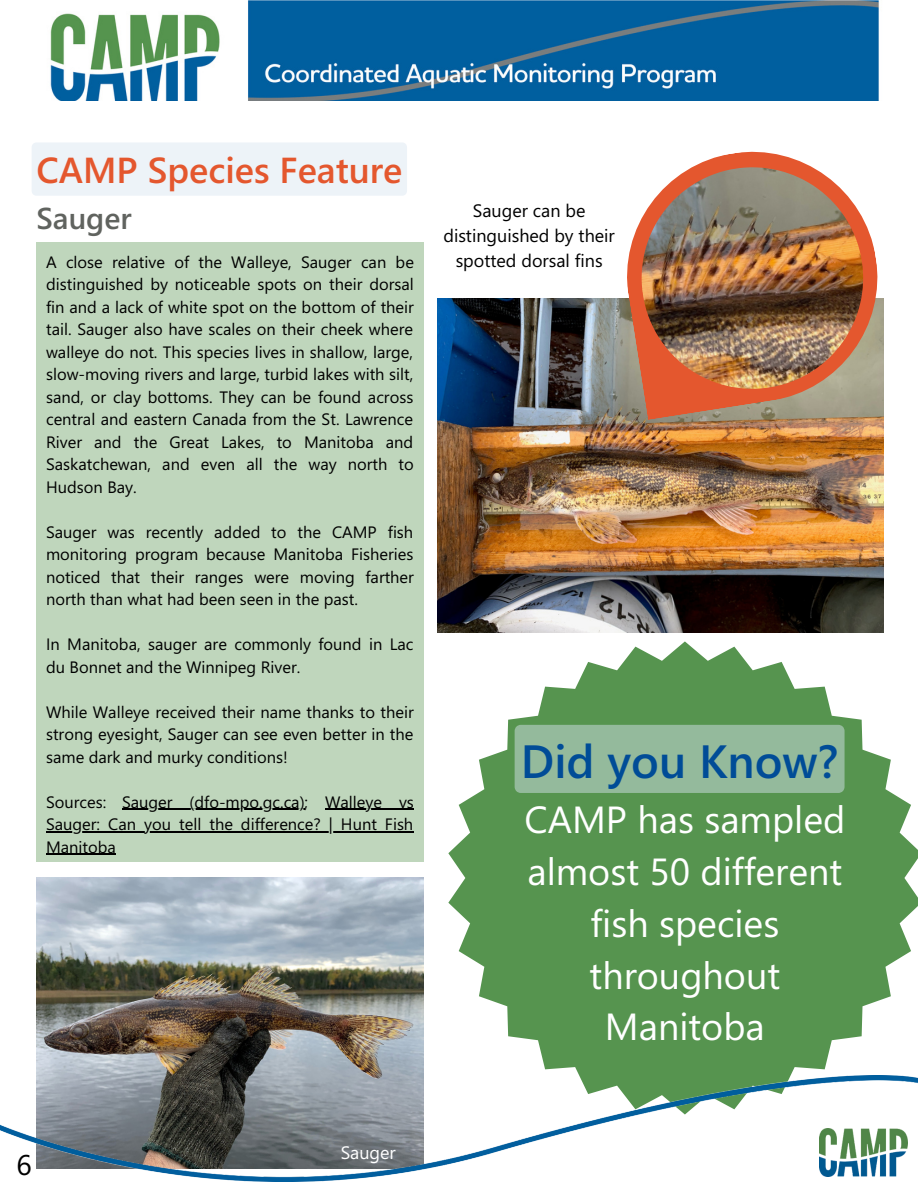
<style>
.page{position:relative;width:918px;height:1188px;background:#fff}
.page>*{position:absolute;margin:0;border:0;box-sizing:border-box;transform-origin:0 0}
.t1{font:600 46.65px "Segoe UI";color:#004c97}
.t2{font:37.8px/51.8px "Segoe UI";color:#fff;text-align:center}
.t3{font:600 36.15px "Segoe UI";color:#e4572e}
.t4{font:600 30.15px "Segoe UI";color:#60635f}
.t5{font:28.5px "Segoe UI";color:#000}
.t6{font:18px/24.8px "Segoe UI";color:#000;text-align:center}
.t7{font:18px "Segoe UI";color:#fff}
.t8{font:16.5px/22.5px "Segoe UI";color:#000;text-align:justify}
</style>
<div class="page">
<div style="left:37px;top:242px;width:387px;height:619px;background:#bfd6bc"></div>
<svg style="left:448px;top:641px;width:470px;height:434px;fill:#56944f"></svg>
<img style="left:37px;top:878px;width:387px;height:197px">
<img style="left:0;top:1075px;width:918px;height:106px">
<img style="left:50px;top:0;width:829px;height:100px">
<img style="left:819px;top:1129px;width:89px;height:47px">
<img style="left:438px;top:299px;width:445px;height:334px">
<svg style="left:618px;top:151px;width:266px;height:269px"></svg>
<img style="left:642px;top:167px;width:221px;height:222px">
<div style="left:32px;top:143px;width:375px;height:53px;background:#edf3f8"></div>
<hr style="left:122px;top:809px;width:183px;height:1px;background:#000">
<hr style="left:325px;top:809px;width:89px;height:1px;background:#000">
<hr style="left:46px;top:831px;width:367px;height:1px;background:#000">
<hr style="left:46px;top:854px;width:70px;height:1px;background:#000">
<div style="left:515px;top:725px;width:330px;height:68px;background:#94ba9c"></div>
<p class="t3" style="left:37px;top:144px;width:367px">CAMP Species Feature</p>
<p class="t4" style="left:37px;top:197px;width:97px">Sauger</p>
<p class="t8" style="left:46px;top:250px;width:369px">A close relative of the Walleye, Sauger can be distinguished by noticeable spots on their dorsal fin and a lack of white spot on the bottom of their tail. Sauger also have scales on their cheek where walleye do not. This species lives in shallow, large, slow-moving rivers and large, turbid lakes with silt, sand, or clay bottoms. They can be found across central and eastern Canada from the St. Lawrence River and the Great Lakes, to Manitoba and Saskatchewan, and even all the way north to Hudson Bay.</p>
<p class="t8" style="left:46px;top:520px;width:369px">Sauger was recently added to the CAMP fish monitoring program because Manitoba Fisheries noticed that their ranges were moving farther north than what had been seen in the past.</p>
<p class="t8" style="left:46px;top:632px;width:369px">In Manitoba, sauger are commonly found in Lac du Bonnet and the Winnipeg River.</p>
<p class="t8" style="left:46px;top:700px;width:369px">While Walleye received their name thanks to their strong eyesight, Sauger can see even better in the same dark and murky conditions!</p>
<p class="t8" style="left:46px;top:790px;width:369px">Sources: Sauger (dfo-mpo.gc.ca); Walleye vs Sauger: Can you tell the difference? | Hunt Fish Manitoba</p>
<p class="t6" style="left:443px;top:197px;width:173px">Sauger can be distinguished by their spotted dorsal fins</p>
<p class="t1" style="left:521px;top:728px;width:319px">Did you Know?</p>
<p class="t2" style="left:524px;top:792px;width:322px">CAMP has sampled almost 50 different fish species throughout<br>Manitoba</p>
<p class="t5" style="left:16px;top:1145px;width:17px">6</p>
<p class="t7" style="left:341px;top:1139px;width:57px">Sauger</p>
</div>
